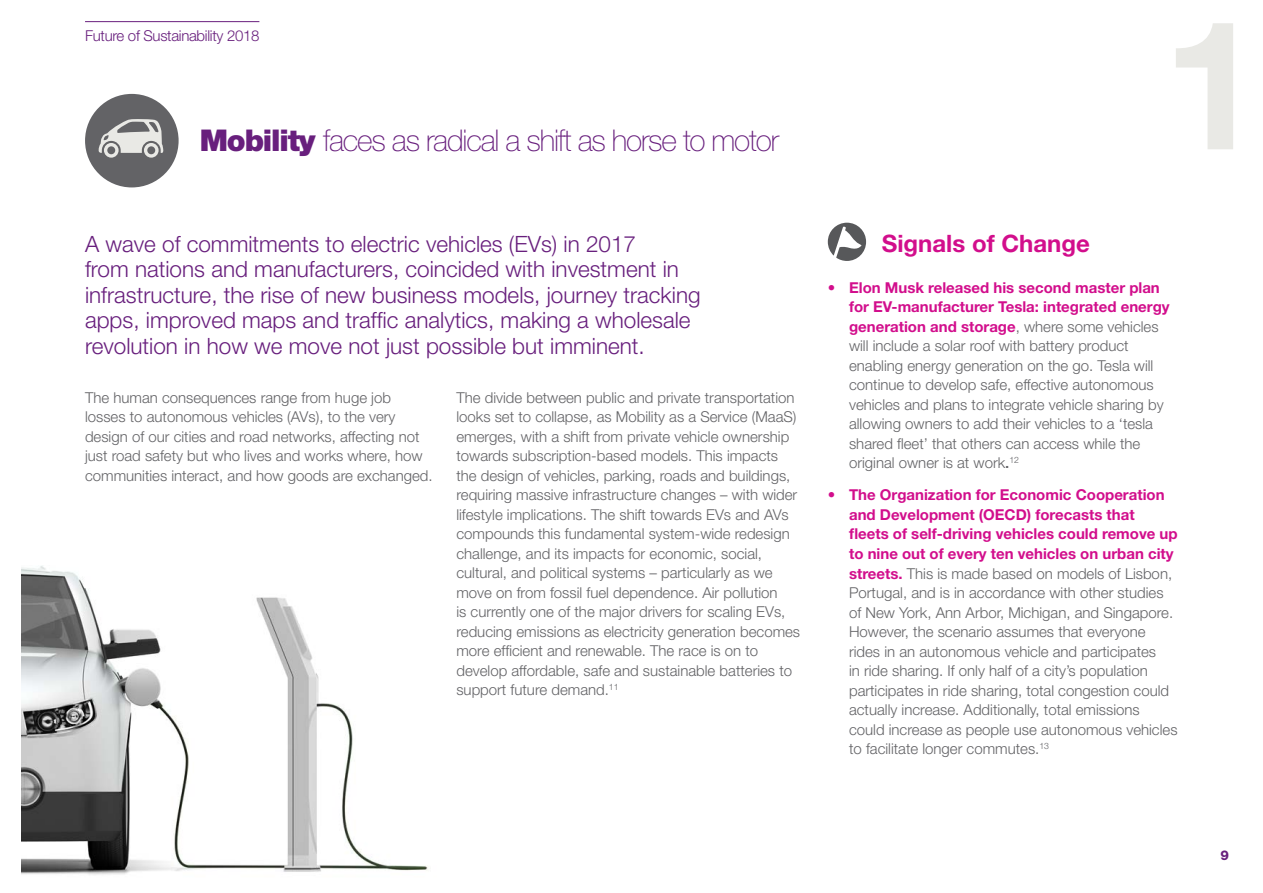
<style>
.page{position:relative;width:1263px;height:893px;background:#fff}
.page>*{position:absolute;margin:0;border:0;box-sizing:border-box;transform-origin:0 0}
.t1{font:700 180px "Helvetica Neue";color:#e9e9e5}
.t2{font:100 30px "Helvetica Neue";letter-spacing:-.04em;color:#681f7d}
.t3{font:700 24px "Helvetica Neue";color:#d20e8c}
.t4{font:300 22.5px/25.5px "Helvetica Neue";color:#681f7d}
.t5{font:300 15px/19.5px "Helvetica Neue";color:#636366}
.t6{font:300 15px "Helvetica Neue";letter-spacing:-.02em;color:#681f7d}
.t7{font:800 13.5px "Helvetica Neue";color:#681f7d}
.s1{font-weight:900}
.s2{font-weight:500;color:#d20e8c}
.s3{font-weight:700;color:#d20e8c}
.s4{font-weight:500}
</style>
<div class="page">
<hr style="left:85px;top:21px;width:174px;height:1px;background:#681f7d">
<svg style="left:828px;top:223px;width:38px;height:38px"></svg>
<img style="left:21px;top:565px;width:407px;height:310px">
<div style="left:85px;top:94px;width:94px;height:93px;background:#636366;border-radius:50%"></div>
<svg style="left:99px;top:119px;width:64px;height:39px"></svg>
<p class="t6" style="left:85px;top:27px;width:176px">Future of Sustainability 2018</p>
<p class="t2" style="left:200px;top:123px;width:581px"><span class="s1">Mobility</span> faces as radical a shift as horse to motor</p>
<p class="t1" style="left:1162px;top:-26px;width:102px">1</p>
<p class="t4" style="left:85px;top:230px;width:617px">A wave of commitments to electric vehicles (EVs) in 2017<br>from nations and manufacturers, coincided with investment in infrastructure, the rise of new business models, journey tracking apps, improved maps and traffic analytics, making a wholesale revolution in how we move not just possible but imminent.</p>
<p class="t5" style="left:456px;top:387px;width:345px">The divide between public and private transportation looks set to collapse, as Mobility as a Service (MaaS) emerges, with a shift from private vehicle ownership towards subscription-based models. This impacts the design of vehicles, parking, roads and buildings, requiring massive infrastructure changes – with wider lifestyle implications. The shift towards EVs and AVs compounds this fundamental system-wide redesign challenge, and its impacts for economic, social, cultural, and political systems – particularly as we move on from fossil fuel dependence. Air pollution<br>is currently one of the major drivers for scaling EVs, reducing emissions as electricity generation becomes more efficient and renewable. The race is on to develop affordable, safe and sustainable batteries to support future demand.<sup>11</sup></p>
<p class="t5" style="left:85px;top:387px;width:349px">The human consequences range from huge job losses to autonomous vehicles (AVs), to the very design of our cities and road networks, affecting not just road safety but who lives and works where, how communities interact, and how goods are exchanged.</p>
<p class="t3" style="left:882px;top:229px;width:209px">Signals of Change</p>
<p class="t5" style="left:849px;top:277px;width:322px;text-indent:-21px"><span class="s2">•</span> <span class="s3">Elon Musk released his second master plan for EV-manufacturer Tesla: integrated energy generation and storage</span>, where some vehicles will include a solar roof with battery product enabling energy generation on the go. Tesla will continue to develop safe, effective autonomous vehicles and plans to integrate vehicle sharing by allowing owners to add their vehicles to a ‘tesla shared fleet’ that others can access while the original owner is at work<span class="s4">.</span><sup>12</sup></p>
<p class="t5" style="left:849px;top:485px;width:330px;text-indent:-21px"><span class="s2">•</span> <span class="s3">The Organization for Economic Cooperation and Development (OECD) forecasts that fleets of self-driving vehicles could remove up to nine out of every ten vehicles on urban city streets.</span> This is made based on models of Lisbon, Portugal, and is in accordance with other studies of New York, Ann Arbor, Michigan, and Singapore.<br>However, the scenario assumes that everyone rides in an autonomous vehicle and participates<br>in ride sharing. If only half of a city’s population participates in ride sharing, total congestion could actually increase. Additionally, total emissions could increase as people use autonomous vehicles to facilitate longer commutes.<sup>13</sup></p>
<p class="t7" style="left:1220px;top:847px;width:10px">9</p>
</div>
